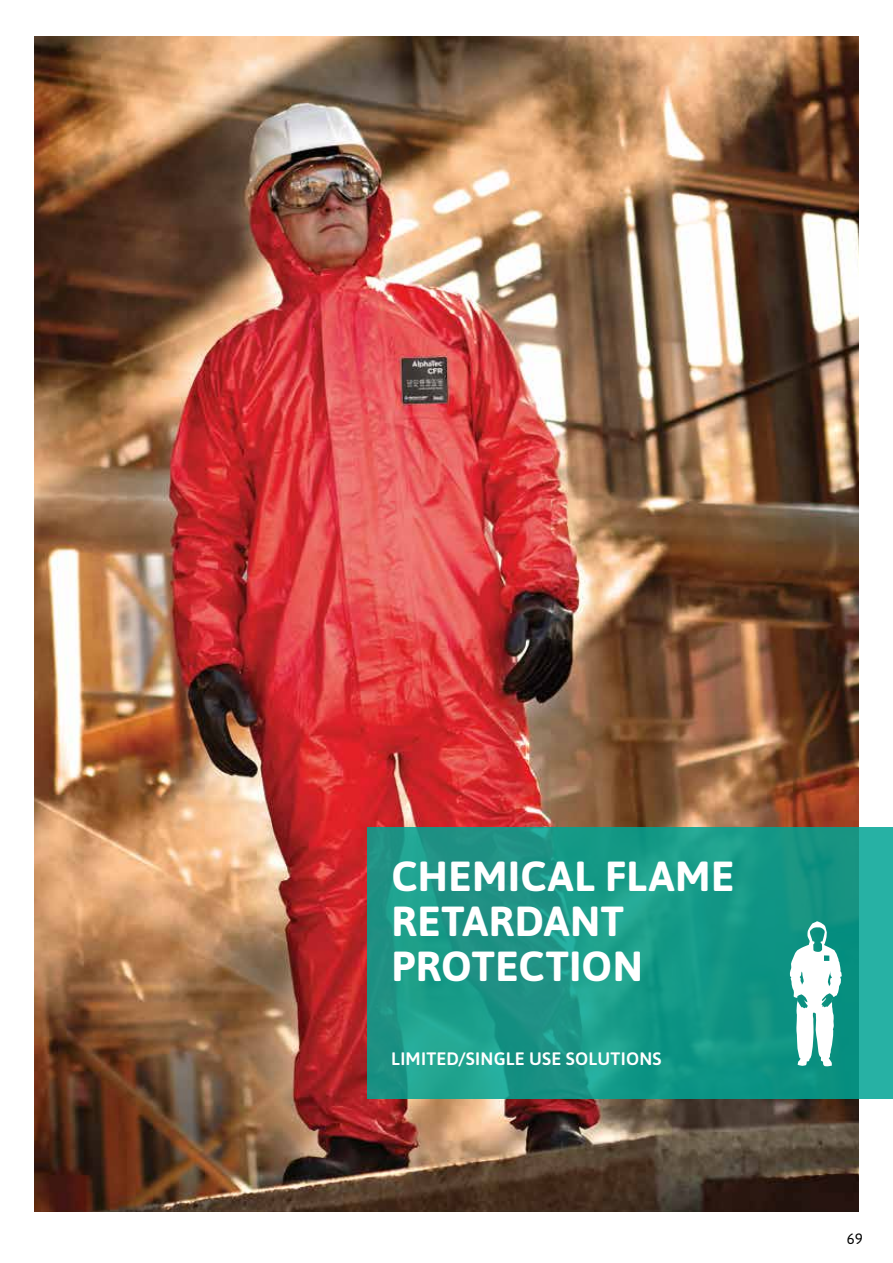
<style>
.page{position:relative;width:893px;height:1263px;background:#fff}
.page>*{position:absolute;margin:0;border:0;box-sizing:border-box;transform-origin:0 0}
.t1{font:700 42px/45px "Asap";letter-spacing:.01em;color:#fff}
.t2{font:500 18px "Asap";letter-spacing:.015em;color:#fff}
.t3{font:15px "Asap";color:#000}
</style>
<div class="page">
<img style="left:34px;top:36px;width:825px;height:1176px">
<svg style="left:367px;top:827px;width:526px;height:271px;background:#199989"></svg>
<svg style="left:790px;top:921px;width:52px;height:145px"></svg>
<p class="t1" style="left:391px;top:852px;width:344px">CHEMICAL FLAME<br>RETARDANT<br>PROTECTION</p>
<p class="t2" style="left:391px;top:1046px;width:272px">LIMITED/SINGLE USE SOLUTIONS</p>
<p class="t3" style="left:847px;top:1229px;width:18px">69</p>
</div>
